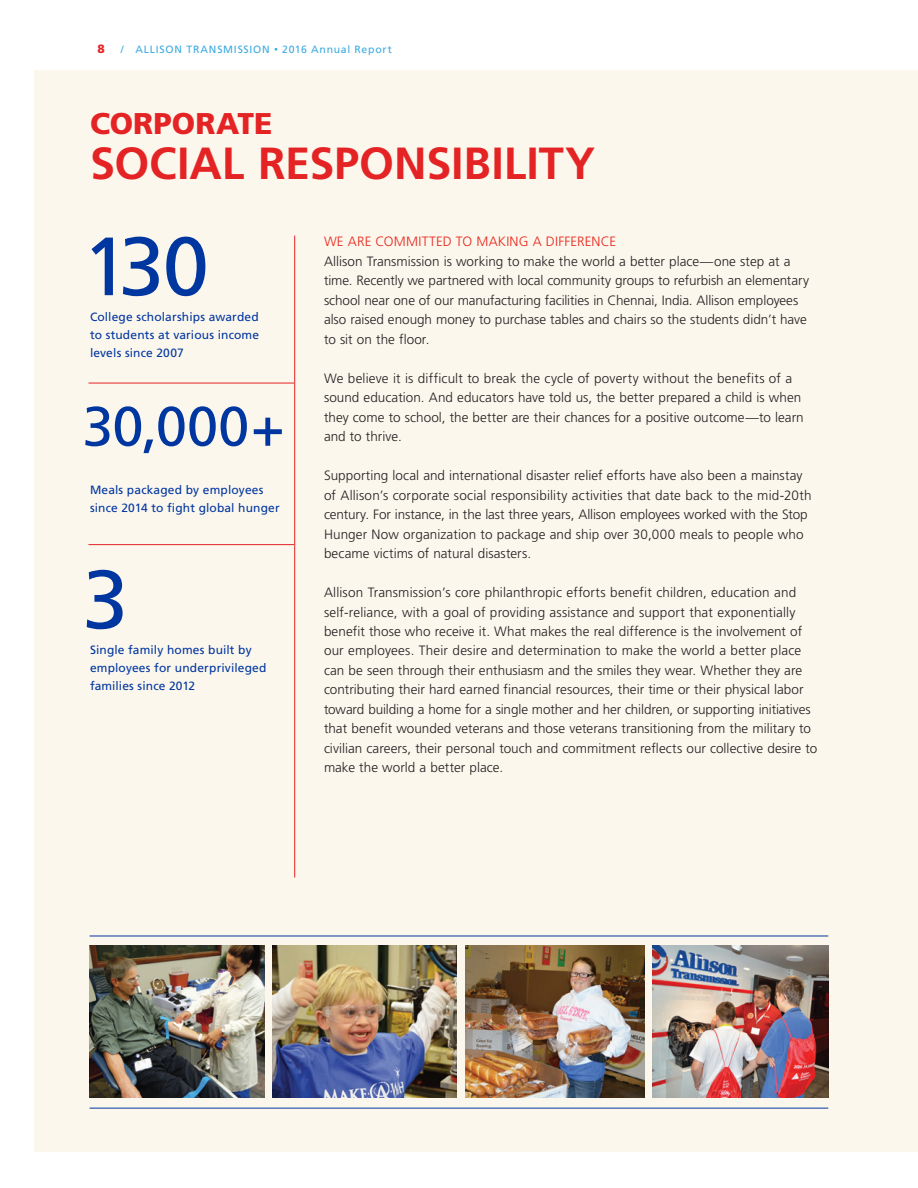
<style>
.page{position:relative;width:918px;height:1188px;background:#fff}
.page>*{position:absolute;margin:0;border:0;box-sizing:border-box;transform-origin:0 0}
.t1{font:82.5px "Frutiger";color:#0036a0}
.t2{font:55.5px "Frutiger";color:#0036a0}
.t3{font:700 45px "Frutiger";letter-spacing:-.005em;color:#e42325}
.t4{font:900 30px "Frutiger";letter-spacing:.005em;color:#e42325}
.t5{font:300 13.5px/19.5px "Frutiger";letter-spacing:.005em;color:#231f20}
.t6{font:300 13.5px "Frutiger";letter-spacing:.015em;color:#e72419}
.t7{font:12px/18px "Frutiger";letter-spacing:.01em;color:#0036a0}
.t8{font:900 12px "Frutiger";color:#e42325}
.t9{font:10.5px "Frutiger";letter-spacing:.07em;color:#3daae0}
.s1{font-size:7.8px}
</style>
<div class="page">
<div style="left:34px;top:70px;width:884px;height:1082px;background:#fcf7ed"></div>
<img style="left:90px;top:945px;width:175px;height:153px">
<img style="left:652px;top:945px;width:176px;height:153px">
<img style="left:465px;top:945px;width:179px;height:153px">
<img style="left:273px;top:945px;width:184px;height:153px">
<hr style="left:90px;top:1108px;width:738px;height:1px;background:#0036a0">
<hr style="left:90px;top:936px;width:738px;height:1px;background:#0036a0">
<hr style="left:88px;top:383px;width:206px;height:1px;background:#e42325">
<hr style="left:88px;top:544px;width:206px;height:1px;background:#e42325">
<hr style="left:294px;top:236px;width:1px;height:642px;background:#e42325">
<p class="t8" style="left:97px;top:42px;width:9px">8</p>
<p class="t9" style="left:121px;top:43px;width:272px">/ ALLISON TRANSMISSION <span class="s1">•</span> 2016 Annual Report</p>
<h3 class="t4" style="left:90px;top:106px;width:184px">CORPORATE</h3>
<h3 class="t3" style="left:90px;top:137px;width:507px">SOCIAL RESPONSIBILITY</h3>
<h1 class="t1" style="left:82px;top:218px;width:128px">130</h1>
<p class="t7" style="left:90px;top:308px;width:171px;text-align:justify">College scholarships awarded to students at various income levels since 2007</p>
<h2 class="t2" style="left:82px;top:394px;width:203px">30,000+</h2>
<p class="t7" style="left:90px;top:481px;width:191px">Meals packaged by employees since 2014 to fight global hunger</p>
<h1 class="t1" style="left:82px;top:551px;width:47px">3</h1>
<p class="t7" style="left:90px;top:641px;width:178px">Single family homes built by employees for underprivileged families since 2012</p>
<p class="t6" style="left:324px;top:234px;width:294px">WE ARE COMMITTED TO MAKING A DIFFERENCE</p>
<p class="t5" style="left:324px;top:251px;width:487px">Allison Transmission is working to make the world a better place—one step at a time. Recently we partnered with local community groups to refurbish an elementary school near one of our manufacturing facilities in Chennai, India. Allison employees also raised enough money to purchase tables and chairs so the students didn’t have to sit on the floor.</p>
<p class="t5" style="left:324px;top:368px;width:481px">We believe it is difficult to break the cycle of poverty without the benefits of a sound education. And educators have told us, the better prepared a child is when they come to school, the better are their chances for a positive outcome—to learn and to thrive.</p>
<p class="t5" style="left:324px;top:466px;width:489px">Supporting local and international disaster relief efforts have also been a mainstay of Allison’s corporate social responsibility activities that date back to the mid-20th century. For instance, in the last three years, Allison employees worked with the Stop Hunger Now organization to package and ship over 30,000 meals to people who became victims of natural disasters.</p>
<p class="t5" style="left:324px;top:583px;width:495px">Allison Transmission’s core philanthropic efforts benefit children, education and self-reliance, with a goal of providing assistance and support that exponentially benefit those who receive it. What makes the real difference is the involvement of our employees. Their desire and determination to make the world a better place can be seen through their enthusiasm and the smiles they wear. Whether they are contributing their hard earned financial resources, their time or their physical labor toward building a home for a single mother and her children, or supporting initiatives that benefit wounded veterans and those veterans transitioning from the military to civilian careers, their personal touch and commitment reflects our collective desire to make the world a better place.</p>
</div>
